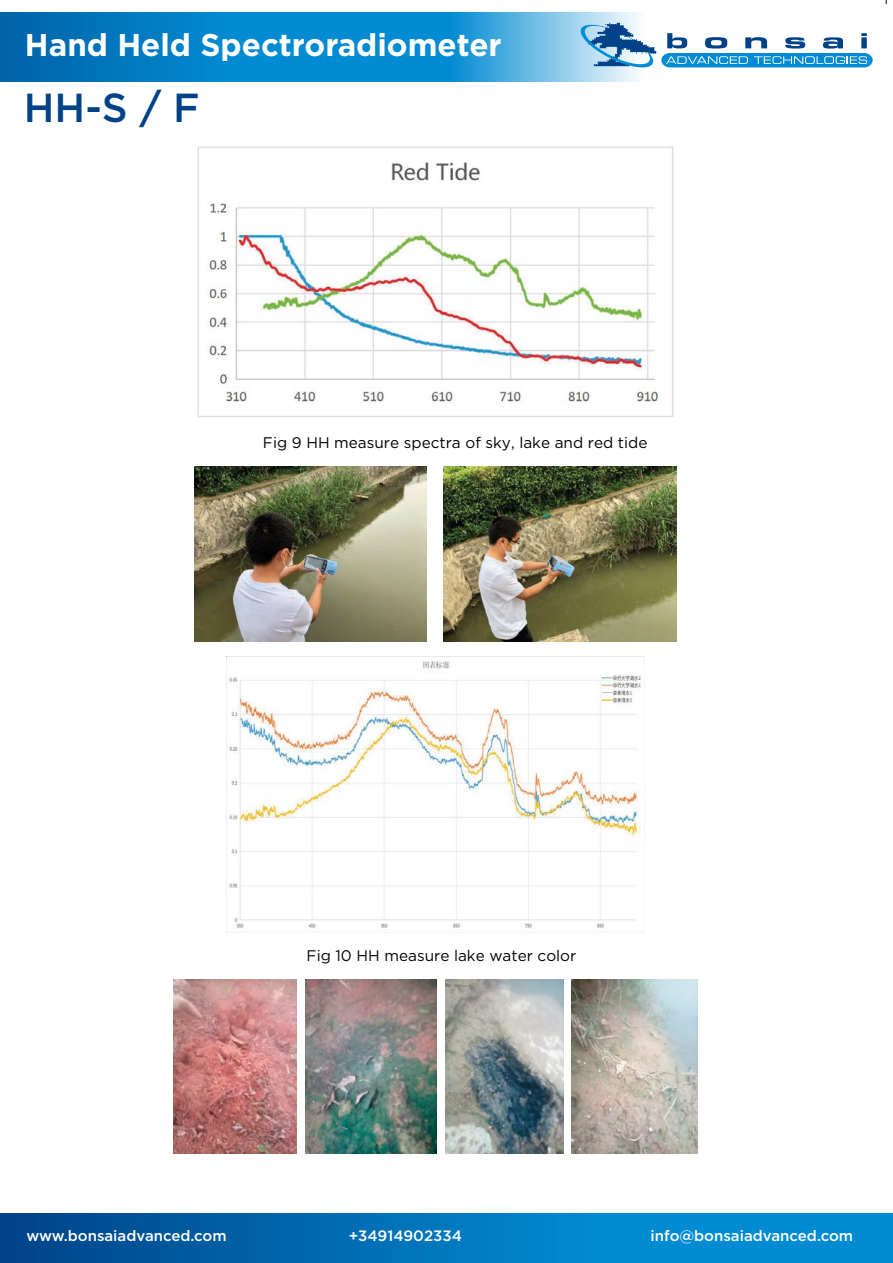
<style>
.page{position:relative;width:893px;height:1263px;background:#fff}
.page>*{position:absolute;margin:0;border:0;box-sizing:border-box;transform-origin:0 0}
.t1{font:500 40.5px "Gotham";color:#004288}
.t2{font:700 31.35px "Gotham";color:#fff}
.t3{font:15.3px "Gotham";color:#010202}
.t4{font:500 15px "Gotham";color:#fff}
</style>
<div class="page">
<svg style="left:0;top:13px;width:638px;height:69px;background:#188dcd"></svg>
<div style="left:0;top:1213px;width:893px;height:50px;background:linear-gradient(to right,#004a8f,#009be2)"></div>
<svg style="left:580px;top:23px;width:293px;height:47px"></svg>
<img style="left:197px;top:146px;width:477px;height:271px">
<img style="left:194px;top:467px;width:233px;height:174px">
<img style="left:444px;top:467px;width:233px;height:175px">
<img style="left:226px;top:656px;width:419px;height:276px">
<img style="left:173px;top:979px;width:123px;height:175px">
<img style="left:306px;top:979px;width:131px;height:175px">
<img style="left:445px;top:979px;width:118px;height:175px">
<img style="left:571px;top:979px;width:127px;height:175px">
<h2 class="t2" style="left:25px;top:27px;width:478px">Hand Held Spectroradiometer</h2>
<h1 class="t1" style="left:24px;top:85px;width:177px">HH-S / F</h1>
<p class="t3" style="left:263px;top:434px;width:386px">Fig 9 HH measure spectra of sky, lake and red tide</p>
<p class="t3" style="left:307px;top:947px;width:271px">Fig 10 HH measure lake water color</p>
<p class="t4" style="left:26px;top:1227px;width:202px">www.bonsaiadvanced.com</p>
<p class="t4" style="left:349px;top:1227px;width:115px">+34914902334</p>
<p class="t4" style="left:651px;top:1227px;width:204px">info@bonsaiadvanced.com</p>
</div>
